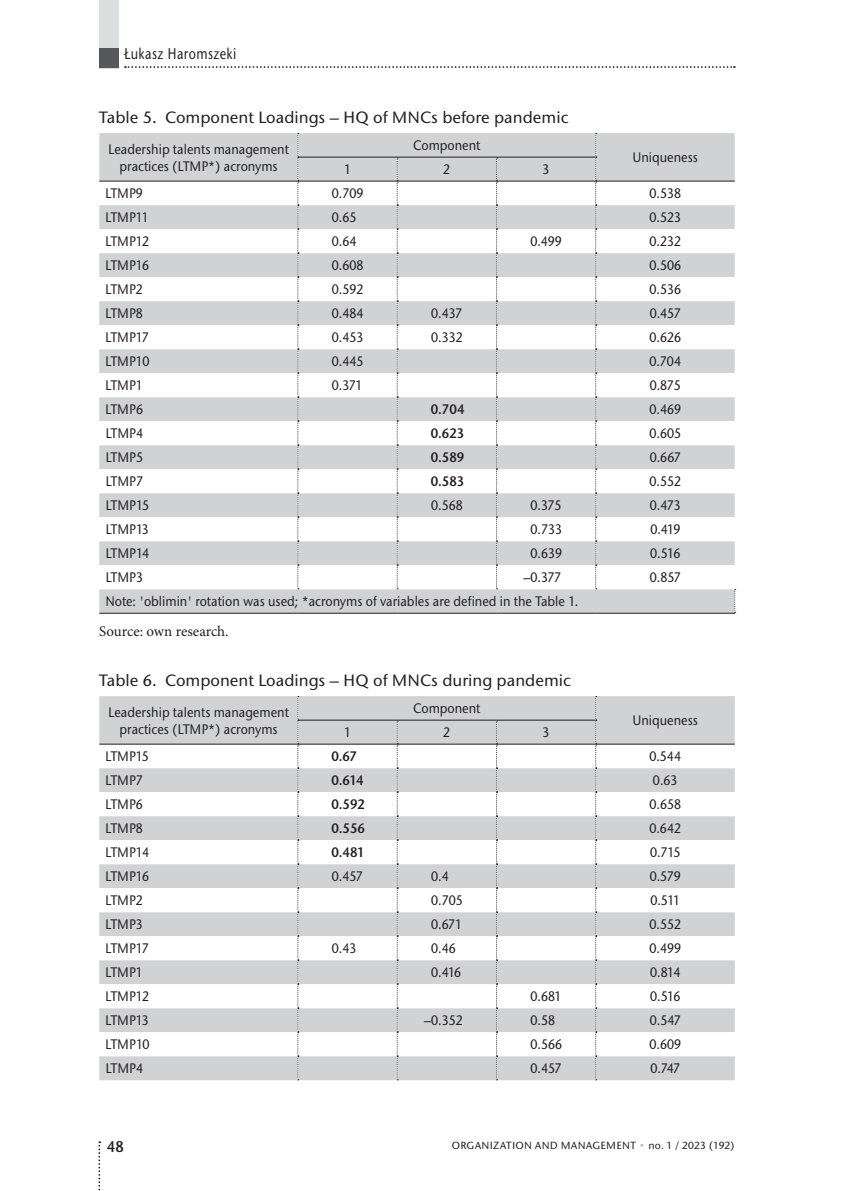
<style>
.page{position:relative;width:844px;height:1191px;background:#fff}
.page>*{position:absolute;margin:0;border:0;box-sizing:border-box;transform-origin:0 0}
.t1{font:500 16.62px "Stone Sans Itc TOT";color:#231f20}
.t2{font:500 15.75px "Stone Sans Itc TOT";letter-spacing:.03em;color:#231f20;scale:.8 1}
.t3{font:15.75px "Stone Sans Itc TOT Semi";color:#231f20;scale:.9 1}
.t4{font:14.88px "Minion Pro";letter-spacing:-.005em;color:#231f20}
.t5{font:500 14px/16.8px "Stone Sans Itc TOT";color:#231f20;text-align:center;scale:.9 1}
.t6{font:14px "Stone Sans Itc TOT Semi";color:#231f20;scale:.9 1}
.t7{font:500 10.5px "Stone Sans Itc TOT";letter-spacing:.02em;color:#231f20}
.s1{color:#bcbdc0}
</style>
<div class="page">
<svg style="left:98px;top:1141px;width:2px;height:50px"></svg>
<svg style="left:125px;top:66px;width:609px;height:2px"></svg>
<div style="left:99px;top:0;width:20px;height:68px;background:#dcdddf"></div>
<div style="left:99px;top:48px;width:20px;height:20px;background:#57585a"></div>
<div style="left:99px;top:133px;width:635px;height:480px;background:#d1d2d4"></div>
<svg style="left:99px;top:182px;width:635px;height:407px"></svg>
<svg style="left:297px;top:133px;width:2px;height:456px"></svg>
<svg style="left:396px;top:158px;width:2px;height:431px"></svg>
<svg style="left:496px;top:158px;width:1px;height:431px"></svg>
<svg style="left:595px;top:133px;width:1px;height:456px"></svg>
<svg style="left:734px;top:589px;width:1px;height:24px"></svg>
<hr style="left:298px;top:157px;width:99px;height:1px;background:#231f20">
<hr style="left:397px;top:157px;width:99px;height:1px;background:#231f20">
<hr style="left:496px;top:157px;width:99px;height:1px;background:#231f20">
<hr style="left:99px;top:181px;width:199px;height:1px;background:#231f20">
<hr style="left:298px;top:181px;width:99px;height:1px;background:#231f20">
<hr style="left:397px;top:181px;width:99px;height:1px;background:#231f20">
<hr style="left:496px;top:181px;width:99px;height:1px;background:#231f20">
<hr style="left:595px;top:181px;width:139px;height:1px;background:#231f20">
<hr style="left:99px;top:613px;width:199px;height:1px;background:#231f20">
<hr style="left:298px;top:613px;width:99px;height:1px;background:#231f20">
<hr style="left:397px;top:613px;width:99px;height:1px;background:#231f20">
<hr style="left:496px;top:613px;width:99px;height:1px;background:#231f20">
<hr style="left:595px;top:613px;width:140px;height:1px;background:#231f20">
<div style="left:99px;top:696px;width:635px;height:384px;background:#d1d2d4"></div>
<svg style="left:99px;top:744px;width:635px;height:312px"></svg>
<svg style="left:297px;top:696px;width:2px;height:384px"></svg>
<svg style="left:396px;top:720px;width:2px;height:360px"></svg>
<svg style="left:496px;top:720px;width:1px;height:360px"></svg>
<svg style="left:595px;top:696px;width:1px;height:384px"></svg>
<hr style="left:397px;top:719px;width:99px;height:1px;background:#231f20">
<hr style="left:496px;top:719px;width:99px;height:1px;background:#231f20">
<hr style="left:99px;top:743px;width:199px;height:1px;background:#231f20">
<hr style="left:595px;top:743px;width:139px;height:1px;background:#231f20">
<hr style="left:298px;top:719px;width:99px;height:1px;background:#231f20">
<hr style="left:298px;top:743px;width:99px;height:1px;background:#231f20">
<hr style="left:397px;top:743px;width:99px;height:1px;background:#231f20">
<hr style="left:496px;top:743px;width:99px;height:1px;background:#231f20">
<p class="t2" style="left:124px;top:45px;width:142px">Łukasz Haromszeki</p>
<p class="t1" style="left:99px;top:107px;width:470px">Table 5. Component Loadings – HQ of MNCs before pandemic</p>
<p class="t5" style="left:108px;top:141px;width:202px">Leadership talents management practices (LTMP*) acronyms</p>
<p class="t5" style="left:413px;top:137px;width:76px">Component</p>
<p class="t5" style="left:344px;top:161px;width:9px">1</p>
<p class="t5" style="left:443px;top:161px;width:9px">2</p>
<p class="t5" style="left:542px;top:161px;width:9px">3</p>
<p class="t5" style="left:632px;top:149px;width:74px">Uniqueness</p>
<p class="t5" style="left:105px;top:185px;width:43px">LTMP9</p>
<p class="t5" style="left:332px;top:185px;width:37px">0.709</p>
<p class="t5" style="left:649px;top:185px;width:37px">0.538</p>
<p class="t5" style="left:105px;top:209px;width:50px">LTMP11</p>
<p class="t5" style="left:332px;top:209px;width:29px">0.65</p>
<p class="t5" style="left:649px;top:209px;width:37px">0.523</p>
<p class="t5" style="left:105px;top:233px;width:50px">LTMP12</p>
<p class="t5" style="left:332px;top:233px;width:29px">0.64</p>
<p class="t5" style="left:530px;top:233px;width:37px">0.499</p>
<p class="t5" style="left:649px;top:233px;width:37px">0.232</p>
<p class="t5" style="left:105px;top:257px;width:50px">LTMP16</p>
<p class="t5" style="left:332px;top:257px;width:37px">0.608</p>
<p class="t5" style="left:649px;top:257px;width:37px">0.506</p>
<p class="t5" style="left:105px;top:281px;width:43px">LTMP2</p>
<p class="t5" style="left:332px;top:281px;width:37px">0.592</p>
<p class="t5" style="left:649px;top:281px;width:37px">0.536</p>
<p class="t5" style="left:105px;top:305px;width:43px">LTMP8</p>
<p class="t5" style="left:332px;top:305px;width:37px">0.484</p>
<p class="t5" style="left:431px;top:305px;width:36px">0.437</p>
<p class="t5" style="left:649px;top:305px;width:36px">0.457</p>
<p class="t5" style="left:105px;top:329px;width:50px">LTMP17</p>
<p class="t5" style="left:332px;top:329px;width:37px">0.453</p>
<p class="t5" style="left:431px;top:329px;width:37px">0.332</p>
<p class="t5" style="left:649px;top:329px;width:37px">0.626</p>
<p class="t5" style="left:105px;top:353px;width:51px">LTMP10</p>
<p class="t5" style="left:332px;top:353px;width:37px">0.445</p>
<p class="t5" style="left:649px;top:353px;width:37px">0.704</p>
<p class="t5" style="left:105px;top:377px;width:43px">LTMP1</p>
<p class="t5" style="left:332px;top:377px;width:36px">0.371</p>
<p class="t5" style="left:649px;top:377px;width:36px">0.875</p>
<p class="t5" style="left:105px;top:401px;width:43px">LTMP6</p>
<p class="t6" style="left:430px;top:401px;width:39px">0.704</p>
<p class="t5" style="left:649px;top:401px;width:37px">0.469</p>
<p class="t5" style="left:105px;top:425px;width:43px">LTMP4</p>
<p class="t6" style="left:430px;top:425px;width:39px">0.623</p>
<p class="t5" style="left:649px;top:425px;width:37px">0.605</p>
<p class="t5" style="left:105px;top:449px;width:43px">LTMP5</p>
<p class="t6" style="left:430px;top:449px;width:39px">0.589</p>
<p class="t5" style="left:649px;top:449px;width:36px">0.667</p>
<p class="t5" style="left:105px;top:473px;width:43px">LTMP7</p>
<p class="t6" style="left:430px;top:473px;width:39px">0.583</p>
<p class="t5" style="left:649px;top:473px;width:37px">0.552</p>
<p class="t5" style="left:105px;top:497px;width:50px">LTMP15</p>
<p class="t5" style="left:431px;top:497px;width:37px">0.568</p>
<p class="t5" style="left:530px;top:497px;width:36px">0.375</p>
<p class="t5" style="left:649px;top:497px;width:36px">0.473</p>
<p class="t5" style="left:105px;top:521px;width:50px">LTMP13</p>
<p class="t5" style="left:530px;top:521px;width:37px">0.733</p>
<p class="t5" style="left:650px;top:521px;width:35px">0.419</p>
<p class="t5" style="left:105px;top:545px;width:50px">LTMP14</p>
<p class="t5" style="left:530px;top:545px;width:37px">0.639</p>
<p class="t5" style="left:650px;top:545px;width:35px">0.516</p>
<p class="t5" style="left:105px;top:569px;width:43px">LTMP3</p>
<p class="t5" style="left:523px;top:569px;width:43px">–0.377</p>
<p class="t5" style="left:649px;top:569px;width:36px">0.857</p>
<p class="t5" style="left:105px;top:593px;width:526px">Note: 'oblimin' rotation was used; *acronyms of variables are defined in the Table 1.</p>
<p class="t4" style="left:99px;top:622px;width:131px">Source: own research.</p>
<p class="t1" style="left:99px;top:670px;width:473px">Table 6. Component Loadings – HQ of MNCs during pandemic</p>
<p class="t5" style="left:108px;top:704px;width:202px">Leadership talents management practices (LTMP*) acronyms</p>
<p class="t5" style="left:413px;top:700px;width:76px">Component</p>
<p class="t5" style="left:632px;top:712px;width:74px">Uniqueness</p>
<p class="t5" style="left:344px;top:724px;width:9px">1</p>
<p class="t5" style="left:443px;top:724px;width:9px">2</p>
<p class="t5" style="left:542px;top:724px;width:9px">3</p>
<p class="t5" style="left:105px;top:748px;width:50px">LTMP15</p>
<p class="t6" style="left:331px;top:748px;width:30px">0.67</p>
<p class="t5" style="left:649px;top:748px;width:37px">0.544</p>
<p class="t5" style="left:105px;top:772px;width:43px">LTMP7</p>
<p class="t6" style="left:331px;top:772px;width:37px">0.614</p>
<p class="t5" style="left:652px;top:772px;width:29px">0.63</p>
<p class="t5" style="left:105px;top:796px;width:43px">LTMP6</p>
<p class="t6" style="left:331px;top:796px;width:39px">0.592</p>
<p class="t5" style="left:649px;top:796px;width:37px">0.658</p>
<p class="t5" style="left:105px;top:820px;width:43px">LTMP8</p>
<p class="t6" style="left:331px;top:820px;width:39px">0.556</p>
<p class="t5" style="left:649px;top:820px;width:37px">0.642</p>
<p class="t5" style="left:105px;top:844px;width:50px">LTMP14</p>
<p class="t6" style="left:331px;top:844px;width:38px">0.481</p>
<p class="t5" style="left:650px;top:844px;width:35px">0.715</p>
<p class="t5" style="left:105px;top:868px;width:50px">LTMP16</p>
<p class="t5" style="left:332px;top:868px;width:36px">0.457</p>
<p class="t5" style="left:431px;top:868px;width:21px">0.4</p>
<p class="t5" style="left:649px;top:868px;width:36px">0.579</p>
<p class="t5" style="left:105px;top:892px;width:43px">LTMP2</p>
<p class="t5" style="left:431px;top:892px;width:37px">0.705</p>
<p class="t5" style="left:650px;top:892px;width:34px">0.511</p>
<p class="t5" style="left:105px;top:916px;width:43px">LTMP3</p>
<p class="t5" style="left:431px;top:916px;width:36px">0.671</p>
<p class="t5" style="left:649px;top:916px;width:37px">0.552</p>
<p class="t5" style="left:105px;top:940px;width:50px">LTMP17</p>
<p class="t5" style="left:332px;top:940px;width:29px">0.43</p>
<p class="t5" style="left:431px;top:940px;width:29px">0.46</p>
<p class="t5" style="left:649px;top:940px;width:37px">0.499</p>
<p class="t5" style="left:105px;top:964px;width:43px">LTMP1</p>
<p class="t5" style="left:431px;top:964px;width:35px">0.416</p>
<p class="t5" style="left:650px;top:964px;width:35px">0.814</p>
<p class="t5" style="left:105px;top:988px;width:50px">LTMP12</p>
<p class="t5" style="left:530px;top:988px;width:36px">0.681</p>
<p class="t5" style="left:650px;top:988px;width:35px">0.516</p>
<p class="t5" style="left:105px;top:1012px;width:50px">LTMP13</p>
<p class="t5" style="left:424px;top:1012px;width:44px">–0.352</p>
<p class="t5" style="left:530px;top:1012px;width:29px">0.58</p>
<p class="t5" style="left:649px;top:1012px;width:36px">0.547</p>
<p class="t5" style="left:105px;top:1036px;width:51px">LTMP10</p>
<p class="t5" style="left:530px;top:1036px;width:37px">0.566</p>
<p class="t5" style="left:649px;top:1036px;width:37px">0.609</p>
<p class="t5" style="left:105px;top:1060px;width:43px">LTMP4</p>
<p class="t5" style="left:530px;top:1060px;width:36px">0.457</p>
<p class="t5" style="left:650px;top:1060px;width:35px">0.747</p>
<p class="t3" style="left:107px;top:1137px;width:21px">48</p>
<p class="t7" style="left:451px;top:1138px;width:284px">ORGANIZATION AND MANAGEMENT <span class="s1">•</span> no. 1 / 2023 (192)</p>
</div>
